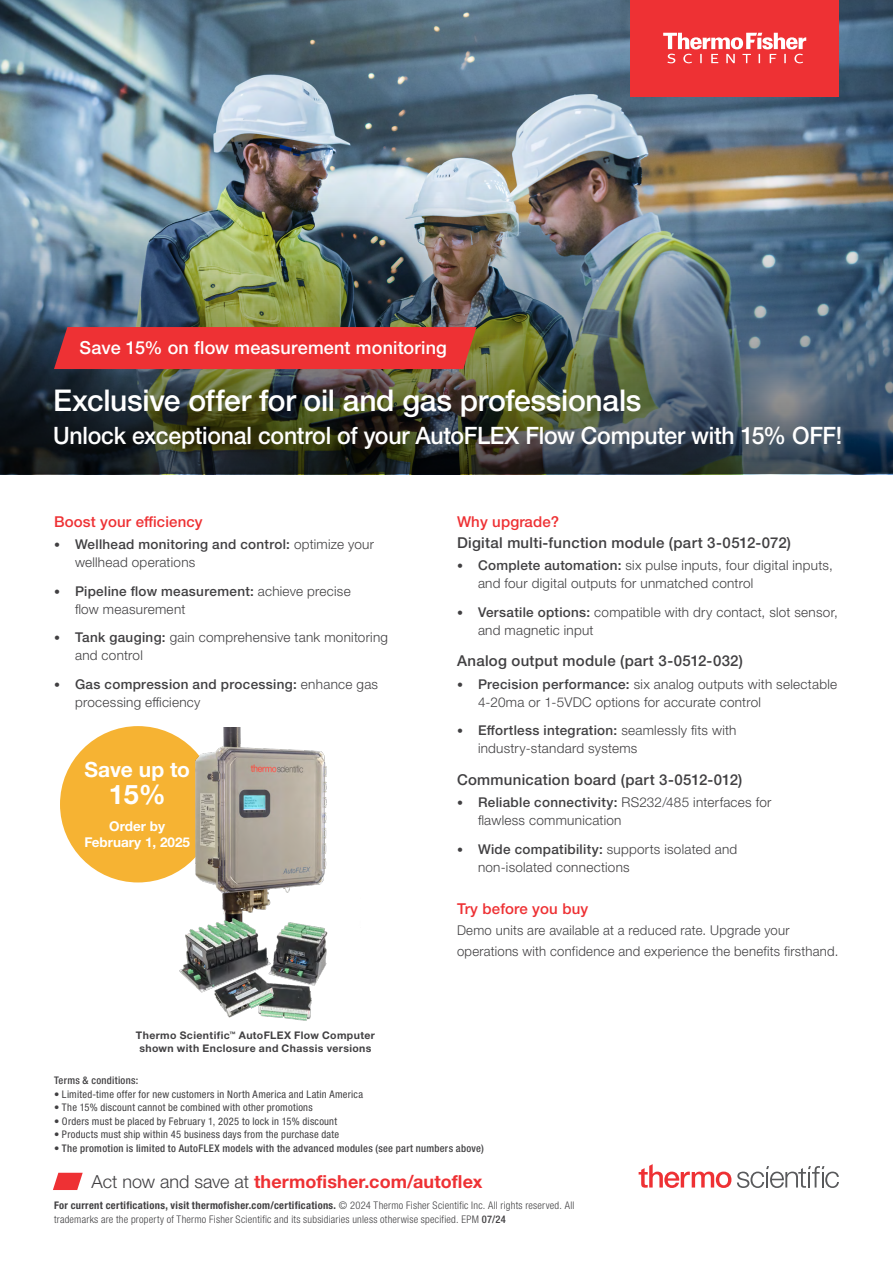
<style>
.page{position:relative;width:893px;height:1263px;background:#fff}
.page>*{position:absolute;margin:0;border:0;box-sizing:border-box;transform-origin:0 0}
.t1{font:500 30px "Helvetica Neue LTW1 G";letter-spacing:-.01em;color:#fff}
.t2{font:700 27px "Helvetica Neue LTW1 G";color:#fff}
.t3{font:500 24px "Helvetica Neue LTW1 G";letter-spacing:-.01em;color:#fff;scale:.96 1}
.t4{font:700 21px "Helvetica Neue LTW1 G";color:#fff}
.t5{font:700 18px "Helvetica Neue LTW1 G";letter-spacing:.01em;color:#ee3134}
.t6{font:500 18px "Helvetica Neue LTW1 G";letter-spacing:.01em;color:#fff}
.t7{font:500 15px "Helvetica Neue LTW1 G";letter-spacing:.02em;color:#414042}
.t8{font:500 15px "Helvetica Neue LTW1 G";letter-spacing:.01em;color:#ee3134}
.t9{font:300 13.5px/18px "Helvetica Neue LTW1 G";letter-spacing:.02em;color:#414042}
.t10{font:700 13.5px/16.2px "Helvetica Neue LTW1 G";color:#fff;text-align:center}
.t11{font:condensed 10.5px "Helvetica Neue LTW1 G";letter-spacing:.025em;color:#414042}
.t12{font:300 condensed 10.5px/13.5px "Helvetica Neue LTW1 G";letter-spacing:.025em;color:#414042}
.t13{font:500 condensed 10.5px "Helvetica Neue LTW1 G";letter-spacing:.03em;color:#414042}
.t14{font:700 10.5px/12.6px "Helvetica Neue LTW1 G";letter-spacing:.035em;color:#414042;text-align:center}
.s1{font-weight:500;font-size:12px}
.s2{font-weight:500}
.s3{font-size:12px}
.s4{font-weight:300;color:#414042}
.s5{font-weight:700}
</style>
<div class="page">
<img style="left:0;top:0;width:893px;height:147px">
<img style="left:0;top:147px;width:893px;height:327px">
<div style="left:54px;top:327px;width:423px;height:42px;background:#ee3134"></div>
<svg style="left:737px;top:1166px;width:102px;height:22px"></svg>
<svg style="left:639px;top:1164px;width:92px;height:24px"></svg>
<svg style="left:53px;top:1173px;width:30px;height:17px"></svg>
<div style="left:57px;top:723px;width:162px;height:162px;background:#f6b333;border-radius:50%"></div>
<div style="left:54px;top:720px;width:168px;height:168px;border:6px solid #fff;border-radius:50%"></div>
<img style="left:171px;top:727px;width:156px;height:170px">
<img style="left:179px;top:897px;width:149px;height:124px">
<div style="left:630px;top:0;width:209px;height:96px;background:#ee3134"></div>
<svg style="left:663px;top:33px;width:143px;height:30px"></svg>
<h3 class="t6" style="left:80px;top:337px;width:369px">Save 15% on flow measurement monitoring</h3>
<h1 class="t1" style="left:53px;top:383px;width:590px">Exclusive offer for oil and gas professionals</h1>
<h3 class="t3" style="left:53px;top:421px;width:823px">Unlock exceptional control of your AutoFLEX Flow Computer with 15% OFF!</h3>
<p class="t8" style="left:54px;top:512px;width:150px">Boost your efficiency</p>
<p class="t9" style="left:75px;top:535px;width:301px;text-indent:-21px"><span class="s1">•</span> <span class="s2">Wellhead monitoring and control:</span> optimize your wellhead operations</p>
<p class="t9" style="left:75px;top:582px;width:277px;text-indent:-21px"><span class="s1">•</span> <span class="s2">Pipeline flow measurement:</span> achieve precise flow measurement</p>
<p class="t9" style="left:75px;top:628px;width:315px;text-indent:-21px"><span class="s1">•</span> <span class="s2">Tank gauging:</span> gain comprehensive tank monitoring and control</p>
<p class="t9" style="left:75px;top:675px;width:305px;text-indent:-21px"><span class="s3">•</span> <span class="s2">Gas compression and processing:</span> enhance gas processing efficiency</p>
<h3 class="t4" style="left:84px;top:756px;width:107px">Save up to</h3>
<h2 class="t2" style="left:109px;top:777px;width:59px">15%</h2>
<p class="t10" style="left:84px;top:818px;width:107px">Order by<br>February 1, 2025</p>
<p class="t14" style="left:136px;top:1029px;width:240px">Thermo Scientific<sup>™</sup> AutoFLEX Flow Computer shown with Enclosure and Chassis versions</p>
<p class="t8" style="left:457px;top:512px;width:104px">Why upgrade?</p>
<p class="t7" style="left:457px;top:533px;width:336px">Digital multi-function module (part 3-0512-072)</p>
<p class="t9" style="left:478px;top:556px;width:356px;text-indent:-21px"><span class="s1">•</span> <span class="s2">Complete automation:</span> six pulse inputs, four digital inputs, and four digital outputs for unmatched control</p>
<p class="t9" style="left:478px;top:603px;width:361px;text-indent:-21px"><span class="s1">•</span> <span class="s2">Versatile options:</span> compatible with dry contact, slot sensor, and magnetic input</p>
<p class="t7" style="left:457px;top:652px;width:287px">Analog output module (part 3-0512-032)</p>
<p class="t9" style="left:478px;top:675px;width:361px;text-indent:-21px"><span class="s1">•</span> <span class="s2">Precision performance:</span> six analog outputs with selectable<br>4-20ma or 1-5VDC options for accurate control</p>
<p class="t9" style="left:478px;top:721px;width:260px;text-indent:-21px"><span class="s1">•</span> <span class="s2">Effortless integration:</span> seamlessly fits with industry-standard systems</p>
<p class="t7" style="left:457px;top:770px;width:287px">Communication board (part 3-0512-012)</p>
<p class="t9" style="left:478px;top:793px;width:295px;text-indent:-21px"><span class="s1">•</span> <span class="s2">Reliable connectivity:</span> RS232/485 interfaces for flawless communication</p>
<p class="t9" style="left:478px;top:840px;width:261px;text-indent:-21px"><span class="s3">•</span> <span class="s2">Wide compatibility:</span> supports isolated and non-isolated connections</p>
<p class="t8" style="left:457px;top:899px;width:133px">Try before you buy</p>
<p class="t9" style="left:457px;top:919px;width:383px;line-height:21px">Demo units are available at a reduced rate. Upgrade your operations with confidence and experience the benefits firsthand.</p>
<p class="t13" style="left:54px;top:1074px;width:86px">Terms &amp; conditions:</p>
<p class="t11" style="left:54px;top:1088px;width:311px"><span class="s2">•</span> Limited-time offer for new customers in North America and Latin America</p>
<p class="t11" style="left:54px;top:1101px;width:260px"><span class="s2">•</span> The 15% discount cannot be combined with other promotions</p>
<p class="t11" style="left:54px;top:1115px;width:285px"><span class="s2">•</span> Orders must be placed by February 1, 2025 to lock in 15% discount</p>
<p class="t11" style="left:54px;top:1128px;width:287px"><span class="s2">•</span> Products must ship within 45 business days from the purchase date</p>
<p class="t13" style="left:54px;top:1142px;width:431px">• The promotion is limited to AutoFLEX models with the advanced modules (see part numbers above)</p>
<h3 class="t5" style="left:92px;top:1170px;width:392px"><span class="s4">Act now and save at</span> thermofisher.com/autoflex</h3>
<p class="t12" style="left:54px;top:1199px;width:522px"><span class="s5">For current certifications, visit thermofisher.com/certifications.</span> © 2024 Thermo Fisher Scientific Inc. All rights reserved. All trademarks are the property of Thermo Fisher Scientific and its subsidiaries unless otherwise specified. EPM <span class="s2">07/24</span></p>
</div>
